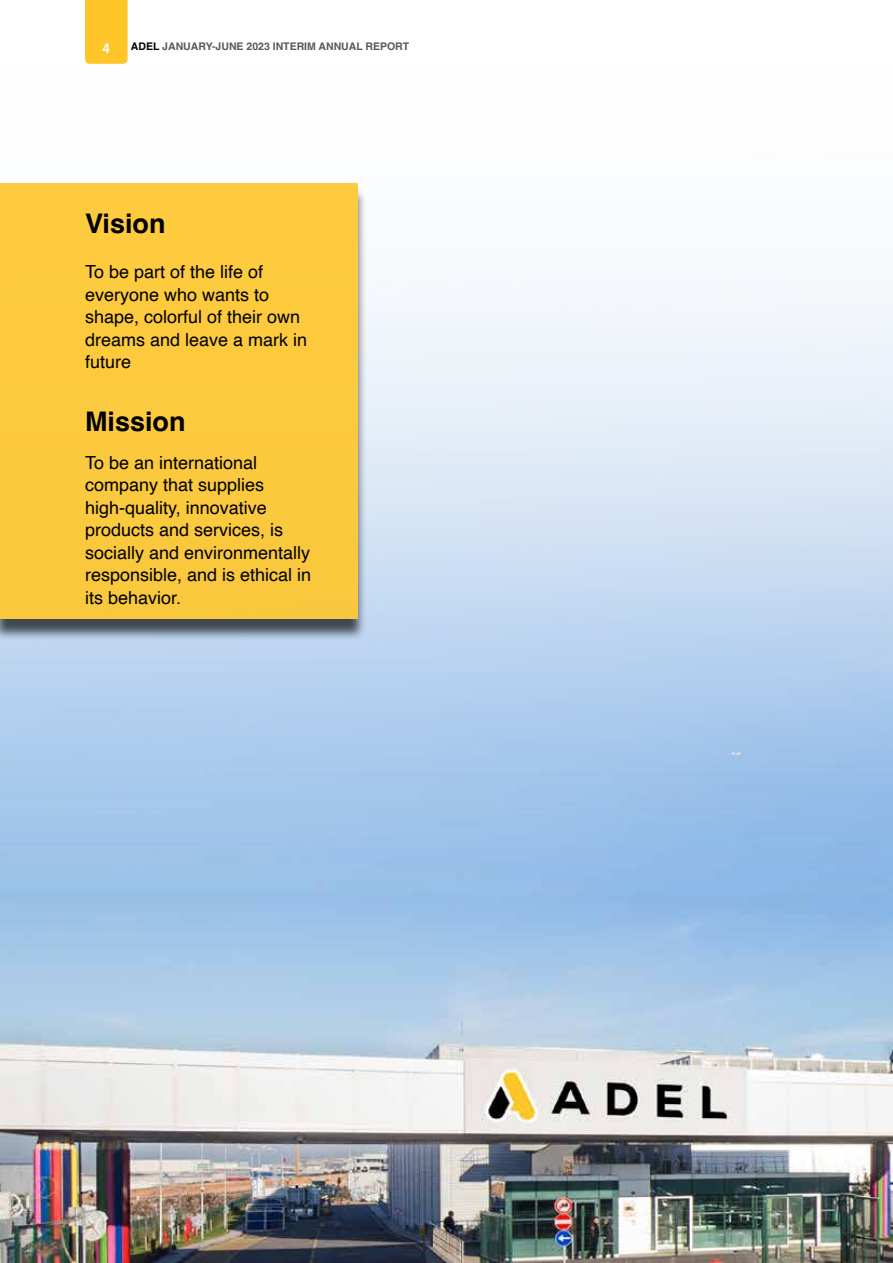
<style>
.page{position:relative;width:893px;height:1263px;background:#fff}
.page>*{position:absolute;margin:0;border:0;box-sizing:border-box;transform-origin:0 0}
.t1{font:700 27px "Helvetica";color:#000}
.t2{font:18px/22.5px "Helvetica";color:#000}
.t3{font:700 13.5px "Helvetica";color:#fff}
.t4{font:700 10.5px "Helvetica";color:#58595b}
.s1{color:#000}
</style>
<div class="page">
<img style="left:0;top:0;width:893px;height:1263px">
<div style="left:0;top:187px;width:366px;height:454px;background:#000;opacity:.75"></div>
<div style="left:0;top:183px;width:357px;height:436px;background:#fcca3e"></div>
<p class="t3" style="left:103px;top:40px;width:9px">4</p>
<p class="t4" style="left:131px;top:40px;width:280px"><span class="s1">ADEL</span> JANUARY-JUNE 2023 INTERIM ANNUAL REPORT</p>
<h1 class="t1" style="left:85px;top:207px;width:82px">Vision</h1>
<p class="t2" style="left:85px;top:261px;width:224px">To be part of the life of everyone who wants to shape, colorful of their own dreams and leave a mark in future</p>
<h1 class="t1" style="left:85px;top:405px;width:102px">Mission</h1>
<p class="t2" style="left:85px;top:452px;width:228px">To be an international company that supplies high-quality, innovative products and services, is socially and environmentally responsible, and is ethical in its behavior.</p>
</div>
